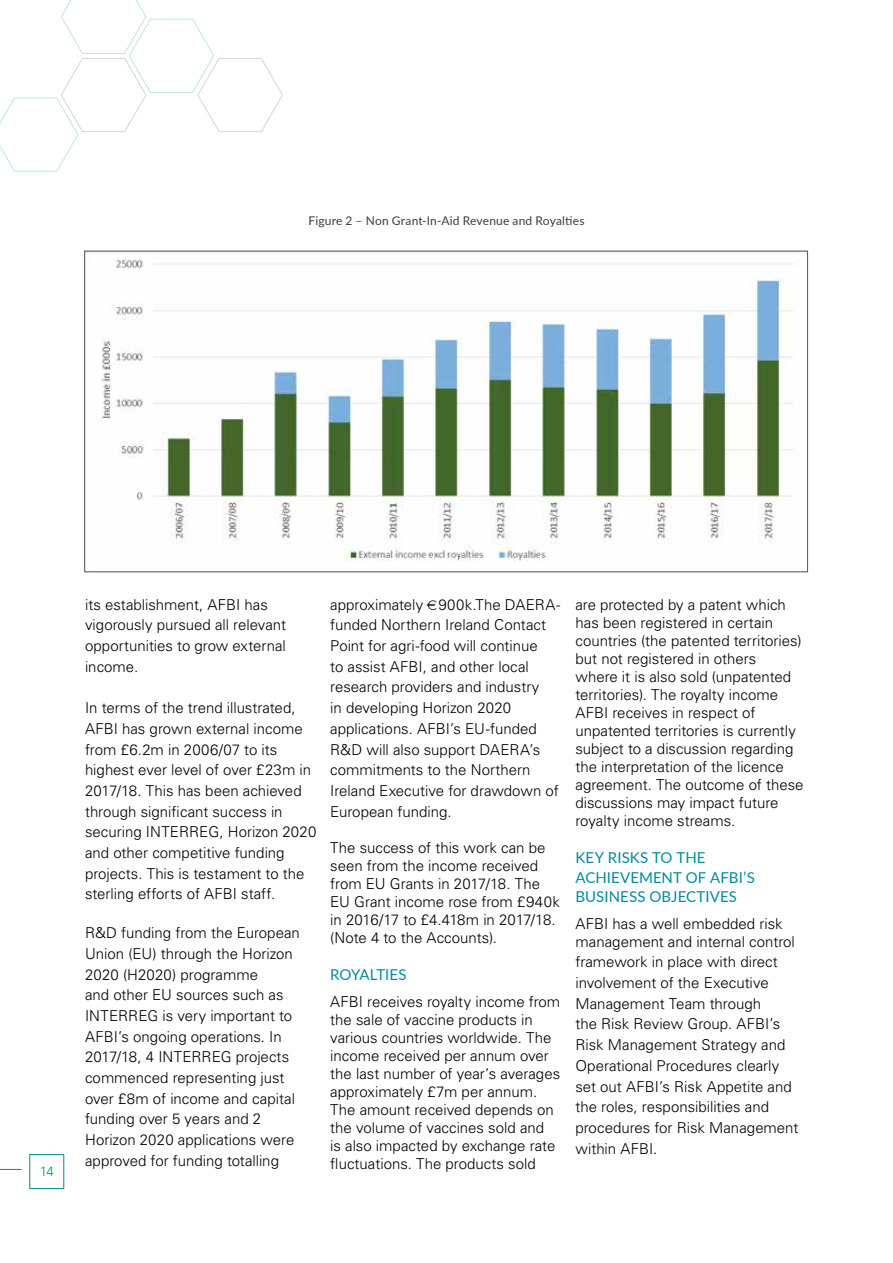
<style>
.page{position:relative;width:893px;height:1263px;background:#fff}
.page>*{position:absolute;margin:0;border:0;box-sizing:border-box;transform-origin:0 0}
.t1{font:300 15px/20.7px "Univers";color:#000}
.t2{font:15px/19.5px "Lato";letter-spacing:.005em;color:#008b9d}
.t3{font:300 13.5px "Univers";color:#008b9d}
.t4{font:12px "Lato";letter-spacing:.015em;color:#3c3c3b}
</style>
<div class="page">
<svg style="left:0;top:1169px;width:21px;height:1px"></svg>
<div style="left:29px;top:1154px;width:35px;height:35px;border:1px solid #008b9d"></div>
<svg style="left:0;top:0;width:283px;height:172px"></svg>
<img style="left:101px;top:259px;width:692px;height:302px">
<p class="t4" style="left:308px;top:212px;width:278px">Figure 2 – Non Grant-In-Aid Revenue and Royalties</p>
<p class="t3" style="left:40px;top:1163px;width:16px">14</p>
<p class="t1" style="left:85px;top:593px;width:202px">its establishment, AFBI has vigorously pursued all relevant opportunities to grow external income.</p>
<p class="t1" style="left:85px;top:697px;width:233px">In terms of the trend illustrated,<br>AFBI has grown external income from £6.2m in 2006/07 to its highest ever level of over £23m in<br>2017/18. This has been achieved through significant success in securing INTERREG, Horizon 2020 and other competitive funding projects. This is testament to the sterling efforts of AFBI staff.</p>
<p class="t1" style="left:85px;top:922px;width:216px">R&amp;D funding from the European<br>Union (EU) through the Horizon<br>2020 (H2020) programme<br>and other EU sources such as<br>INTERREG is very important to<br>AFBI’s ongoing operations. In<br>2017/18, 4 INTERREG projects commenced representing just over £8m of income and capital funding over 5 years and 2<br>Horizon 2020 applications were approved for funding totalling</p>
<p class="t1" style="left:330px;top:593px;width:232px">approximately 900k.The DAERA&shy;funded Northern Ireland Contact<br>Point for agri-food will continue<br>to assist AFBI, and other local research providers and industry<br>in developing Horizon 2020 applications. AFBI’s EU-funded<br>R&amp;D will also support DAERA’s commitments to the Northern<br>Ireland Executive for drawdown of<br>European funding.</p>
<p class="t1" style="left:330px;top:838px;width:231px;line-height:18px">The success of this work can be seen from the income received from EU Grants in 2017/18. The<br>EU Grant income rose from £940k in 2016/17 to £4.418m in 2017/18. (Note 4 to the Accounts).</p>
<p class="t2" style="left:330px;top:964px;width:78px">ROYALTIES</p>
<p class="t1" style="left:330px;top:992px;width:232px;line-height:18px">AFBI receives royalty income from the sale of vaccine products in various countries worldwide. The income received per annum over the last number of year’s averages approximately £7m per annum.<br>The amount received depends on the volume of vaccines sold and<br>is also impacted by exchange rate fluctuations. The products sold</p>
<p class="t1" style="left:575px;top:595px;width:229px;line-height:18px">are protected by a patent which has been registered in certain countries (the patented territories) but not registered in others<br>where it is also sold (unpatented territories). The royalty income<br>AFBI receives in respect of unpatented territories is currently subject to a discussion regarding the interpretation of the licence agreement. The outcome of these discussions may impact future royalty income streams.</p>
<p class="t2" style="left:575px;top:847px;width:181px">KEY RISKS TO THE<br>ACHIEVEMENT OF AFBI’S<br>BUSINESS OBJECTIVES</p>
<p class="t1" style="left:575px;top:914px;width:221px;line-height:18px">AFBI has a well embedded risk management and internal control</p>
<p class="t1" style="left:575px;top:951px;width:224px">framework in place with direct involvement of the Executive<br>Management Team through<br>the Risk Review Group. AFBI’s<br>Risk Management Strategy and<br>Operational Procedures clearly set out AFBI’s Risk Appetite and the roles, responsibilities and procedures for Risk Management within AFBI.</p>
</div>
